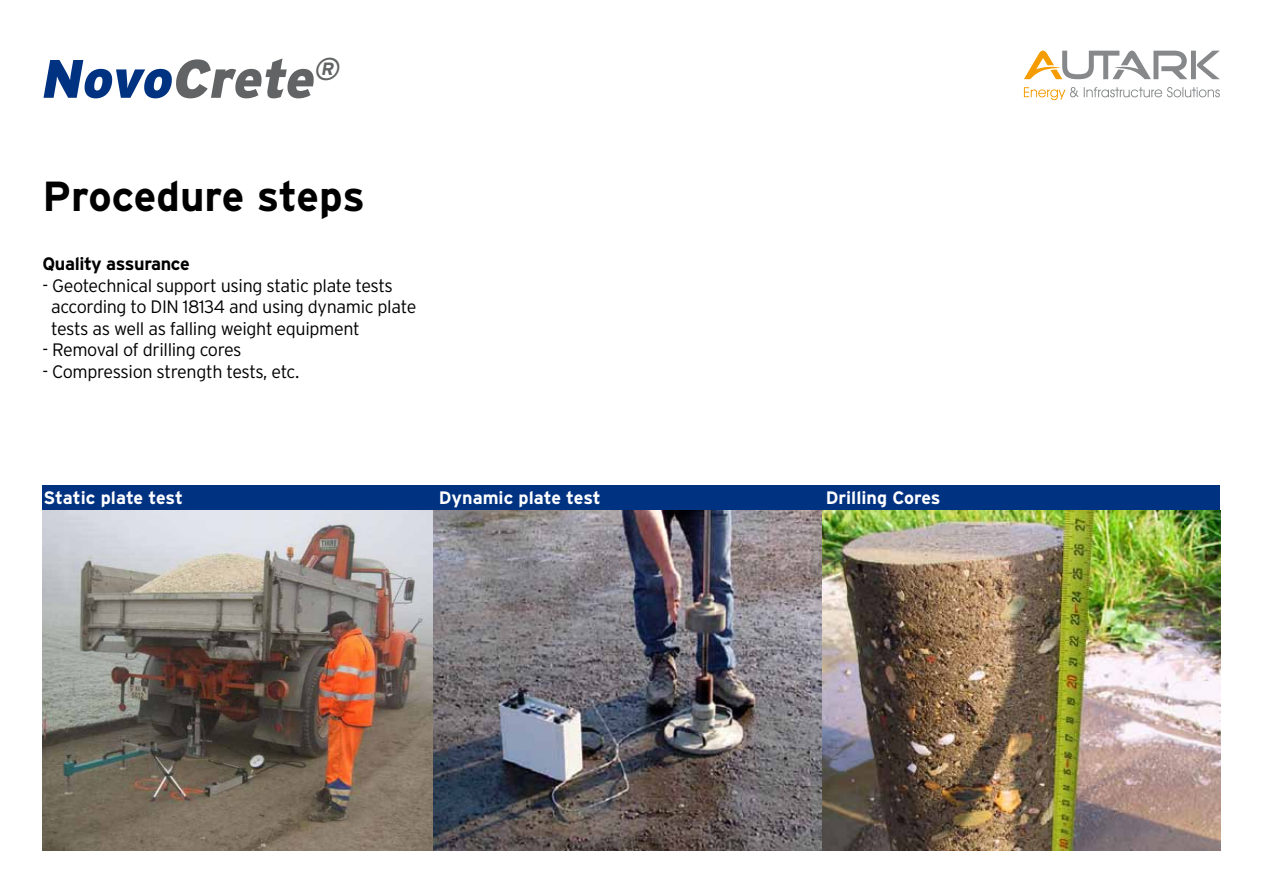
<style>
.page{position:relative;width:1263px;height:893px;background:#fff}
.page>*{position:absolute;margin:0;border:0;box-sizing:border-box;transform-origin:0 0}
.t1{font:italic 900 54px "Interstate";color:#626364}
.t2{font:700 42px "Interstate";letter-spacing:-.005em;color:#000}
.t3{font:300 18px/21.6px "Interstate";letter-spacing:-.02em;color:#000}
.t4{font:700 18px "Interstate";color:#fff}
.t5{font:700 18px "Interstate";letter-spacing:-.02em;color:#000}
.s1{color:#003282}
</style>
<div class="page">
<svg style="left:1024px;top:87px;width:196px;height:13px"></svg>
<svg style="left:1024px;top:51px;width:196px;height:28px"></svg>
<div style="left:43px;top:485px;width:1177px;height:25px;background:#003282"></div>
<img style="left:43px;top:510px;width:1177px;height:340px">
<h1 class="t1" style="left:40px;top:48px;width:307px"><span class="s1">Novo</span>Crete<sup>®</sup></h1>
<h2 class="t2" style="left:43px;top:173px;width:324px">Procedure steps</h2>
<p class="t5" style="left:43px;top:254px;width:149px">Quality assurance</p>
<p class="t3" style="left:51px;top:274px;width:367px;text-indent:-9px">- Geotechnical support using static plate tests according to DIN 18134 and using dynamic plate tests as well as falling weight equipment</p>
<p class="t3" style="left:43px;top:339px;width:201px">- Removal of drilling cores</p>
<p class="t3" style="left:43px;top:361px;width:258px">- Compression strength tests, etc.</p>
<p class="t4" style="left:44px;top:487px;width:141px">Static plate test</p>
<p class="t4" style="left:439px;top:487px;width:163px">Dynamic plate test</p>
<p class="t4" style="left:826px;top:487px;width:116px">Drilling Cores</p>
</div>
